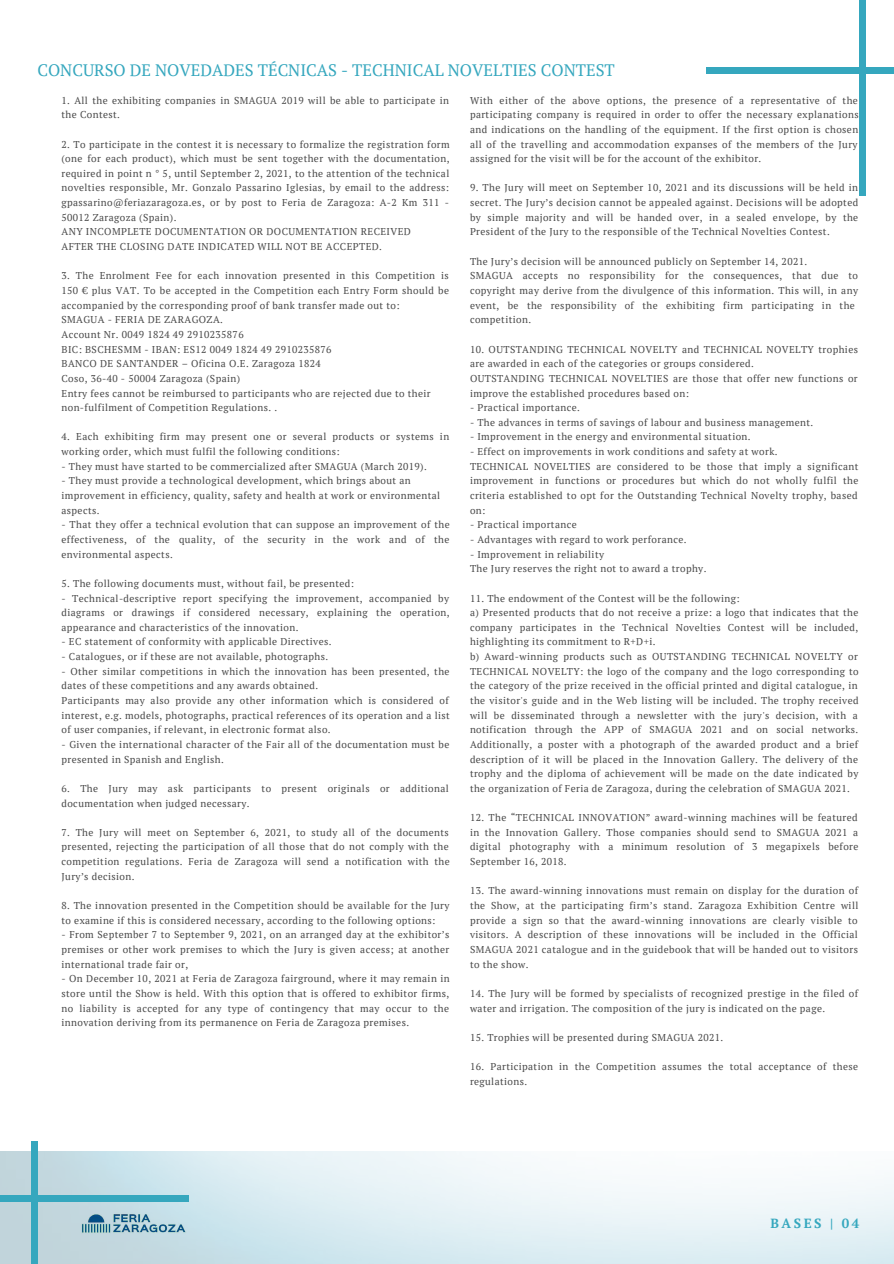
<style>
.page{position:relative;width:894px;height:1264px;background:#fff}
.page>*{position:absolute;margin:0;border:0;box-sizing:border-box;transform-origin:0 0}
.t1{font:16.5px "PT Serif";color:#35a7be}
.t2{font:700 13.2px "PT Serif";letter-spacing:.19em;color:#35a7be}
.t3{font:9.9px/14.7px "PT Serif";letter-spacing:.04em;color:#484848}
</style>
<div class="page">
<img style="left:0;top:1151px;width:893px;height:112px">
<div style="left:0;top:1194px;width:189px;height:7px;background:#35a7be"></div>
<div style="left:858px;top:0;width:6px;height:196px;background:#35a7be"></div>
<div style="left:706px;top:68px;width:187px;height:6px;background:#35a7be"></div>
<img style="left:80px;top:1210px;width:107px;height:26px">
<div style="left:31px;top:1141px;width:7px;height:122px;background:#35a7be"></div>
<h1 class="t1" style="left:37px;top:59px;width:578px">CONCURSO DE NOVEDADES TÉCNICAS - TECHNICAL NOVELTIES CONTEST</h1>
<p class="t3" style="left:61px;top:92px;width:389px">1. All the exhibiting companies in SMAGUA 2019 will be able to participate in the Contest.</p>
<p class="t3" style="left:61px;top:136px;width:389px">2. To participate in the contest it is necessary to formalize the registration form (one for each product), which must be sent together with the documentation, required in point n ° 5, until September 2, 2021, to the attention of the technical novelties responsible, Mr. Gonzalo Passarino Iglesias, by email to the address: gpassarino@feriazaragoza.es, or by post to Feria de Zaragoza: A-2 Km 311 - 50012 Zaragoza (Spain).<br>ANY INCOMPLETE DOCUMENTATION OR DOCUMENTATION RECEIVED<br>AFTER THE CLOSING DATE INDICATED WILL NOT BE ACCEPTED.</p>
<p class="t3" style="left:61px;top:268px;width:389px">3. The Enrolment Fee for each innovation presented in this Competition is 150 € plus VAT. To be accepted in the Competition each Entry Form should be accompanied by the corresponding proof of bank transfer made out to:<br>SMAGUA - FERIA DE ZARAGOZA.<br>Account Nr. 0049 1824 49 2910235876<br>BIC: BSCHESMM - IBAN: ES12 0049 1824 49 2910235876<br>BANCO DE SANTANDER – Oficina O.E. Zaragoza 1824<br>Coso, 36-40 - 50004 Zaragoza (Spain)<br>Entry fees cannot be reimbursed to participants who are rejected due to their non-fulfilment of Competition Regulations. .</p>
<p class="t3" style="left:61px;top:429px;width:389px">4. Each exhibiting firm may present one or several products or systems in working order, which must fulfil the following conditions:</p>
<p class="t3" style="left:61px;top:458px;width:366px">- They must have started to be commercialized after SMAGUA (March 2019).</p>
<p class="t3" style="left:61px;top:473px;width:380px">- They must provide a technological development, which brings about an improvement in efficiency, quality, safety and health at work or environmental aspects.</p>
<p class="t3" style="left:61px;top:517px;width:389px;text-align:justify">- That they offer a technical evolution that can suppose an improvement of the effectiveness, of the quality, of the security in the work and of the environmental aspects.</p>
<p class="t3" style="left:61px;top:576px;width:294px">5. The following documents must, without fail, be presented:</p>
<p class="t3" style="left:61px;top:590px;width:389px;text-align:justify">- Technical-descriptive report specifying the improvement, accompanied by diagrams or drawings if considered necessary, explaining the operation, appearance and characteristics of the innovation.</p>
<p class="t3" style="left:61px;top:634px;width:271px">- EC statement of conformity with applicable Directives.</p>
<p class="t3" style="left:61px;top:649px;width:268px">- Catalogues, or if these are not available, photographs.</p>
<p class="t3" style="left:61px;top:663px;width:390px">- Other similar competitions in which the innovation has been presented, the dates of these competitions and any awards obtained.<br>Participants may also provide any other information which is considered of interest, e.g. models, photographs, practical references of its operation and a list of user companies, if relevant, in electronic format also.</p>
<p class="t3" style="left:61px;top:737px;width:389px">- Given the international character of the Fair all of the documentation must be presented in Spanish and English.</p>
<p class="t3" style="left:61px;top:780px;width:389px">6. The Jury may ask participants to present originals or additional documentation when judged necessary.</p>
<p class="t3" style="left:61px;top:824px;width:389px;text-align:justify">7. The Jury will meet on September 6, 2021, to study all of the documents presented, rejecting the participation of all those that do not comply with the competition regulations. Feria de Zaragoza will send a notification with the Jury’s decision.</p>
<p class="t3" style="left:61px;top:898px;width:389px">8. The innovation presented in the Competition should be available for the Jury to examine if this is considered necessary, according to the following options:</p>
<p class="t3" style="left:61px;top:927px;width:389px;text-align:justify">- From September 7 to September 9, 2021, on an arranged day at the exhibitor’s premises or other work premises to which the Jury is given access; at another international trade fair or,</p>
<p class="t3" style="left:61px;top:971px;width:389px;text-align:justify">- On December 10, 2021 at Feria de Zaragoza fairground, where it may remain in store until the Show is held. With this option that is offered to exhibitor firms, no liability is accepted for any type of contingency that may occur to the innovation deriving from its permanence on Feria de Zaragoza premises.</p>
<p class="t3" style="left:470px;top:92px;width:390px;text-align:justify">With either of the above options, the presence of a representative of the participating company is required in order to offer the necessary explanations and indications on the handling of the equipment. If the first option is chosen all of the travelling and accommodation expanses of the members of the Jury assigned for the visit will be for the account of the exhibitor.</p>
<p class="t3" style="left:470px;top:180px;width:389px;text-align:justify">9. The Jury will meet on September 10, 2021 and its discussions will be held in secret. The Jury’s decision cannot be appealed against. Decisions will be adopted by simple majority and will be handed over, in a sealed envelope, by the President of the Jury to the responsible of the Technical Novelties Contest.</p>
<p class="t3" style="left:470px;top:254px;width:389px">The Jury’s decision will be announced publicly on September 14, 2021.<br>SMAGUA accepts no responsibility for the consequences, that due to copyright may derive from the divulgence of this information. This will, in any event, be the responsibility of the exhibiting firm participating in the competition.</p>
<p class="t3" style="left:470px;top:341px;width:389px">10. OUTSTANDING TECHNICAL NOVELTY and TECHNICAL NOVELTY trophies are awarded in each of the categories or groups considered.<br>OUTSTANDING TECHNICAL NOVELTIES are those that offer new functions or improve the established procedures based on:</p>
<p class="t3" style="left:470px;top:400px;width:111px">- Practical importance.</p>
<p class="t3" style="left:470px;top:415px;width:345px">- The advances in terms of savings of labour and business management.</p>
<p class="t3" style="left:470px;top:429px;width:282px">- Improvement in the energy and environmental situation.</p>
<p class="t3" style="left:470px;top:444px;width:390px">- Effect on improvements in work conditions and safety at work.<br>TECHNICAL NOVELTIES are considered to be those that imply a significant improvement in functions or procedures but which do not wholly fulfil the criteria established to opt for the Outstanding Technical Novelty trophy, based on:</p>
<p class="t3" style="left:470px;top:517px;width:108px">- Practical importance</p>
<p class="t3" style="left:470px;top:532px;width:218px">- Advantages with regard to work perforance.</p>
<p class="t3" style="left:470px;top:546px;width:238px">- Improvement in reliability<br>The Jury reserves the right not to award a trophy.</p>
<p class="t3" style="left:470px;top:590px;width:390px">11. The endowment of the Contest will be the following:<br>a) Presented products that do not receive a prize: a logo that indicates that the company participates in the Technical Novelties Contest will be included, highlighting its commitment to R+D+i.<br>b) Award-winning products such as OUTSTANDING TECHNICAL NOVELTY or TECHNICAL NOVELTY: the logo of the company and the logo corresponding to the category of the prize received in the official printed and digital catalogue, in the visitor's guide and in the Web listing will be included. The trophy received will be disseminated through a newsletter with the jury's decision, with a notification through the APP of SMAGUA 2021 and on social networks.<br>Additionally, a poster with a photograph of the awarded product and a brief description of it will be placed in the Innovation Gallery. The delivery of the trophy and the diploma of achievement will be made on the date indicated by the organization of Feria de Zaragoza, during the celebration of SMAGUA 2021.</p>
<p class="t3" style="left:470px;top:810px;width:390px;text-align:justify">12. The “TECHNICAL INNOVATION” award-winning machines will be featured in the Innovation Gallery. Those companies should send to SMAGUA 2021 a digital photography with a minimum resolution of 3 megapixels before September 16, 2018.</p>
<p class="t3" style="left:470px;top:883px;width:390px;text-align:justify">13. The award-winning innovations must remain on display for the duration of the Show, at the participating firm’s stand. Zaragoza Exhibition Centre will provide a sign so that the award-winning innovations are clearly visible to visitors. A description of these innovations will be included in the Official SMAGUA 2021 catalogue and in the guidebook that will be handed out to visitors to the show.</p>
<p class="t3" style="left:470px;top:985px;width:389px">14. The Jury will be formed by specialists of recognized prestige in the filed of water and irrigation. The composition of the jury is indicated on the page.</p>
<p class="t3" style="left:470px;top:1029px;width:255px">15. Trophies will be presented during SMAGUA 2021.</p>
<p class="t3" style="left:470px;top:1059px;width:389px">16. Participation in the Competition assumes the total acceptance of these regulations.</p>
<h2 class="t2" style="left:770px;top:1214px;width:90px">BASES | 04</h2>
</div>
